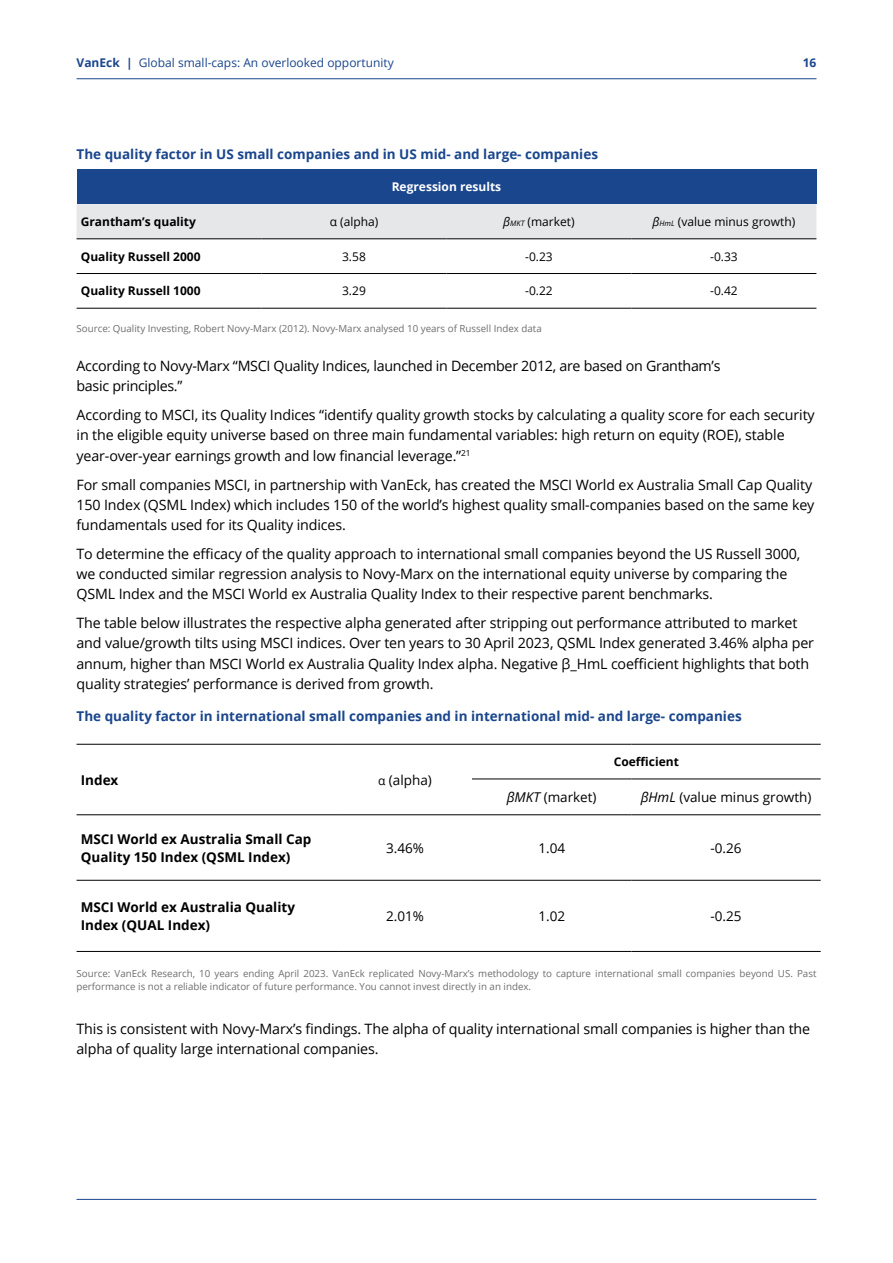
<style>
.page{position:relative;width:893px;height:1263px;background:#fff}
.page>*{position:absolute;margin:0;border:0;box-sizing:border-box;transform-origin:0 0}
.t1{font:14.25px/20.2px "Open Sans";letter-spacing:-.01em;color:#000}
.t2{font:700 13.5px "Open Sans";color:#1a468d}
.t3{font:700 13.5px/18px "Open Sans";color:#000}
.t4{font:13.5px "Open Sans";color:#000}
.t5{font:12px "Open Sans";color:#000}
.t6{font:700 12px "Open Sans";color:#000}
.t7{font:12px "Open Sans";color:#1a468d}
.t8{font:700 12px "Open Sans";color:#fff}
.t9{font:700 12px "Open Sans";color:#1a468d}
.t10{font:9.75px/13.5px "Open Sans";color:#6d6e71}
.s1{font-weight:700}
.s2{font-style:italic}
.s3{font-style:italic;font-size:7.5px}
.s4{font-size:12px}
</style>
<div class="page">
<hr style="left:77px;top:78px;width:739px;height:1px;background:#1a468d">
<hr style="left:77px;top:1199px;width:739px;height:1px;background:#1a468d">
<div style="left:77px;top:169px;width:739px;height:35px;background:#1a468d"></div>
<div style="left:77px;top:204px;width:739px;height:35px;background:#e6e7e8"></div>
<hr style="left:77px;top:239px;width:184px;height:1px;background:#000">
<hr style="left:261px;top:239px;width:185px;height:1px;background:#000">
<hr style="left:446px;top:239px;width:185px;height:1px;background:#000">
<hr style="left:631px;top:239px;width:185px;height:1px;background:#000">
<hr style="left:77px;top:273px;width:184px;height:1px;background:#000">
<hr style="left:261px;top:273px;width:185px;height:1px;background:#000">
<hr style="left:446px;top:273px;width:185px;height:1px;background:#000">
<hr style="left:631px;top:273px;width:185px;height:1px;background:#000">
<hr style="left:77px;top:308px;width:184px;height:1px;background:#000">
<hr style="left:261px;top:308px;width:185px;height:1px;background:#000">
<hr style="left:446px;top:308px;width:185px;height:1px;background:#000">
<hr style="left:631px;top:308px;width:185px;height:1px;background:#000">
<hr style="left:77px;top:744px;width:261px;height:1px;background:#000">
<hr style="left:338px;top:744px;width:134px;height:1px;background:#000">
<hr style="left:472px;top:744px;width:159px;height:1px;background:#000">
<hr style="left:631px;top:744px;width:190px;height:1px;background:#000">
<hr style="left:472px;top:779px;width:159px;height:1px;background:#000">
<hr style="left:631px;top:779px;width:190px;height:1px;background:#000">
<hr style="left:77px;top:814px;width:261px;height:1px;background:#000">
<hr style="left:338px;top:814px;width:134px;height:1px;background:#000">
<hr style="left:472px;top:814px;width:159px;height:1px;background:#000">
<hr style="left:631px;top:814px;width:190px;height:1px;background:#000">
<hr style="left:77px;top:880px;width:261px;height:1px;background:#000">
<hr style="left:338px;top:880px;width:134px;height:1px;background:#000">
<hr style="left:472px;top:880px;width:159px;height:1px;background:#000">
<hr style="left:631px;top:880px;width:190px;height:1px;background:#000">
<hr style="left:77px;top:951px;width:261px;height:1px;background:#000">
<hr style="left:338px;top:951px;width:134px;height:1px;background:#000">
<hr style="left:472px;top:951px;width:159px;height:1px;background:#000">
<hr style="left:631px;top:951px;width:190px;height:1px;background:#000">
<p class="t7" style="left:77px;top:55px;width:319px"><span class="s1">VanEck |</span> Global small-caps: An overlooked opportunity</p>
<p class="t9" style="left:803px;top:55px;width:15px">16</p>
<p class="t2" style="left:77px;top:145px;width:523px">The quality factor in US small companies and in US mid- and large- companies</p>
<p class="t8" style="left:392px;top:179px;width:111px">Regression results</p>
<p class="t6" style="left:81px;top:213px;width:117px">Grantham’s quality</p>
<p class="t5" style="left:330px;top:213px;width:50px">α (alpha)</p>
<p class="t5" style="left:503px;top:213px;width:73px"><span class="s2">β</span><span class="s3">MKT</span> (market)</p>
<p class="t5" style="left:653px;top:213px;width:144px"><span class="s2">β</span><span class="s3">HmL</span> (value minus growth)</p>
<p class="t6" style="left:81px;top:248px;width:121px">Quality Russell 2000</p>
<p class="t5" style="left:342px;top:248px;width:25px">3.58</p>
<p class="t5" style="left:525px;top:248px;width:29px">-0.23</p>
<p class="t5" style="left:710px;top:248px;width:29px">-0.33</p>
<p class="t6" style="left:81px;top:283px;width:121px">Quality Russell 1000</p>
<p class="t5" style="left:342px;top:283px;width:25px">3.29</p>
<p class="t5" style="left:525px;top:283px;width:29px">-0.22</p>
<p class="t5" style="left:710px;top:283px;width:29px">-0.42</p>
<p class="t10" style="left:77px;top:321px;width:467px">Source: Quality Investing, Robert Novy-Marx (2012). Novy-Marx analysed 10 years of Russell Index data</p>
<p class="t1" style="left:77px;top:356px;width:645px">According to Novy-Marx “MSCI Quality Indices, launched in December 2012, are based on Grantham’s basic principles.”</p>
<p class="t1" style="left:77px;top:405px;width:740px">According to MSCI, its Quality Indices “identify quality growth stocks by calculating a quality score for each security in the eligible equity universe based on three main fundamental variables: high return on equity (ROE), stable year-over-year earnings growth and low financial leverage.”<sup>21</sup></p>
<p class="t1" style="left:77px;top:474px;width:739px">For small companies MSCI, in partnership with VanEck, has created the MSCI World ex Australia Small Cap Quality<br>150 Index (QSML Index) which includes 150 of the world’s highest quality small-companies based on the same key fundamentals used for its Quality indices.</p>
<p class="t1" style="left:77px;top:543px;width:725px">To determine the efficacy of the quality approach to international small companies beyond the US Russell 3000, we conducted similar regression analysis to Novy-Marx on the international equity universe by comparing the<br>QSML Index and the MSCI World ex Australia Quality Index to their respective parent benchmarks.</p>
<p class="t1" style="left:77px;top:612px;width:739px">The table below illustrates the respective alpha generated after stripping out performance attributed to market and value/growth tilts using MSCI indices. Over ten years to 30 April 2023, QSML Index generated 3.46% alpha per annum, higher than MSCI World ex Australia Quality Index alpha. Negative β_HmL coefficient highlights that both quality strategies’ performance is derived from growth.</p>
<p class="t2" style="left:77px;top:707px;width:667px">The quality factor in international small companies and in international mid- and large- companies</p>
<p class="t3" style="left:81px;top:770px;width:39px">Index</p>
<p class="t4" style="left:378px;top:770px;width:55px"><span class="s4">α</span> (alpha)</p>
<p class="t6" style="left:614px;top:753px;width:67px">Coefficient</p>
<p class="t4" style="left:507px;top:788px;width:91px"><span class="s2">βMKT</span> (market)</p>
<p class="t4" style="left:641px;top:788px;width:172px"><span class="s2">βHmL</span> (value minus growth)</p>
<p class="t3" style="left:81px;top:829px;width:232px">MSCI World ex Australia Small Cap<br>Quality 150 Index (QSML Index)</p>
<p class="t4" style="left:386px;top:838px;width:39px">3.46%</p>
<p class="t4" style="left:538px;top:838px;width:28px">1.04</p>
<p class="t4" style="left:710px;top:838px;width:33px">-0.26</p>
<p class="t3" style="left:81px;top:898px;width:216px">MSCI World ex Australia Quality<br>Index (QUAL Index)</p>
<p class="t4" style="left:386px;top:907px;width:39px">2.01%</p>
<p class="t4" style="left:538px;top:907px;width:28px">1.02</p>
<p class="t4" style="left:710px;top:907px;width:33px">-0.25</p>
<p class="t10" style="left:77px;top:966px;width:741px">Source: VanEck Research, 10 years ending April 2023. VanEck replicated Novy-Marx’s methodology to capture international small companies beyond US. Past performance is not a reliable indicator of future performance. You cannot invest directly in an index.</p>
<p class="t1" style="left:77px;top:1018px;width:735px">This is consistent with Novy-Marx’s findings. The alpha of quality international small companies is higher than the alpha of quality large international companies.</p>
</div>
